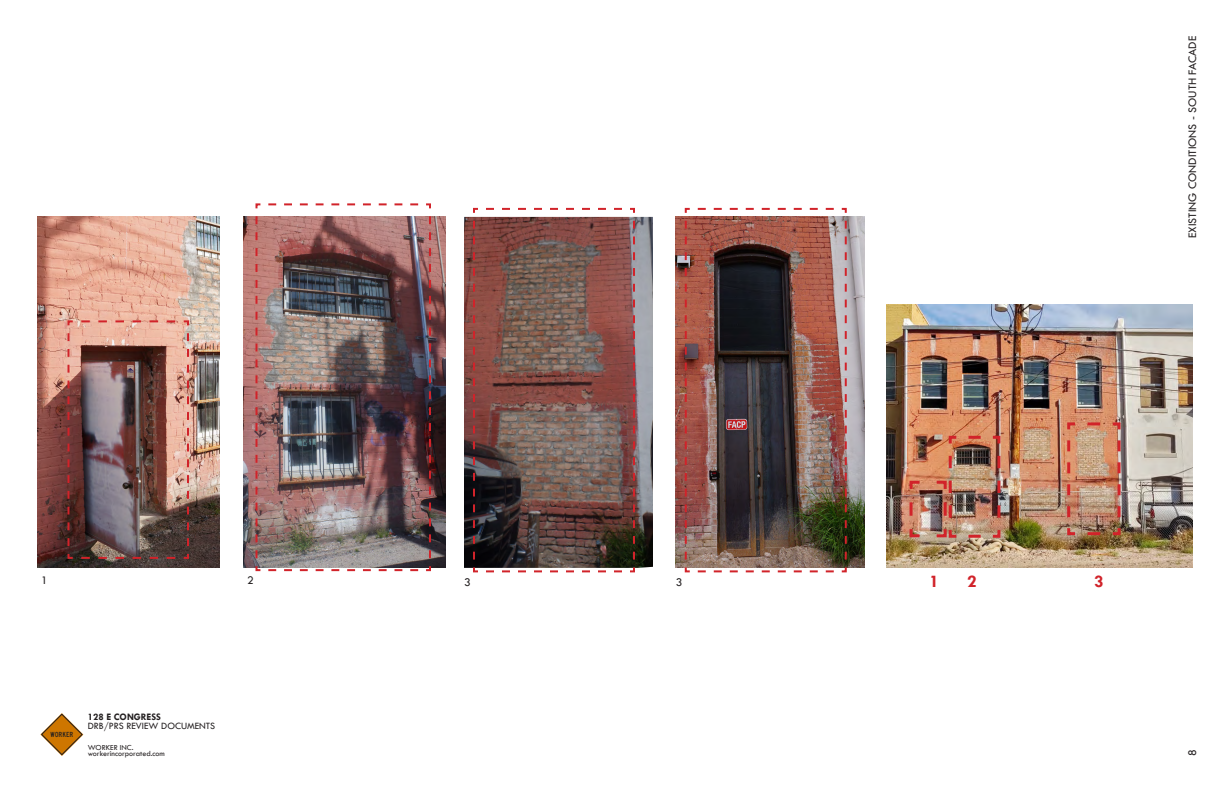
<style>
.page{position:relative;width:1224px;height:792px;background:#fff}
.page>*{position:absolute;margin:0;border:0;box-sizing:border-box;transform-origin:0 0}
.t1{font:700 18px "Tw Cen";color:#d1232a}
.t2{font:12px "Tw Cen";color:#231f20}
.t3{font:10px "Tw Cen";color:#231f20}
.t4{font:700 10px "Tw Cen";color:#231f20}
.t5{font:8px/6px "Tw Cen";color:#231f20}
.t6{font:7.6px "Roadgeek 2005 Series C";color:#231f20}
</style>
<div class="page">
<svg style="left:40px;top:713px;width:43px;height:43px"></svg>
<div style="left:41px;top:714px;width:41px;height:41px;border:1px solid #231f20;border-radius:20px"></div>
<img style="left:38px;top:217px;width:182px;height:351px">
<img style="left:244px;top:217px;width:201px;height:351px">
<img style="left:464px;top:217px;width:189px;height:351px">
<img style="left:887px;top:305px;width:305px;height:263px">
<img style="left:908px;top:434px;width:94px;height:105px">
<img style="left:1066px;top:421px;width:56px;height:116px">
<svg style="left:472px;top:207px;width:164px;height:366px;background:#77554f"></svg>
<img style="left:254px;top:203px;width:178px;height:369px">
<img style="left:66px;top:319px;width:124px;height:241px">
<img style="left:676px;top:217px;width:189px;height:351px">
<img style="left:684px;top:207px;width:164px;height:366px">
<p class="t2" style="left:1185px;top:238px;width:204px;rotate:-90deg">EXISTING CONDITIONS - SOUTH FACADE</p>
<p class="t2" style="left:41px;top:573px;width:8px">1</p>
<p class="t2" style="left:247px;top:573px;width:8px">2</p>
<p class="t2" style="left:464px;top:575px;width:8px">3</p>
<p class="t2" style="left:676px;top:575px;width:8px">3</p>
<p class="t1" style="left:929px;top:571px;width:11px">1</p>
<p class="t1" style="left:967px;top:571px;width:11px">2</p>
<p class="t1" style="left:1094px;top:571px;width:11px">3</p>
<p class="t6" style="left:51px;top:730px;width:24px">WORKER</p>
<p class="t4" style="left:88px;top:711px;width:75px">128 E CONGRESS</p>
<p class="t3" style="left:88px;top:720px;width:129px">DRB/PRS REVIEW DOCUMENTS</p>
<p class="t5" style="left:88px;top:744px;width:79px">WORKER INC. workerincorporated.com</p>
<p class="t2" style="left:1185px;top:756px;width:8px;rotate:-90deg">8</p>
</div>
